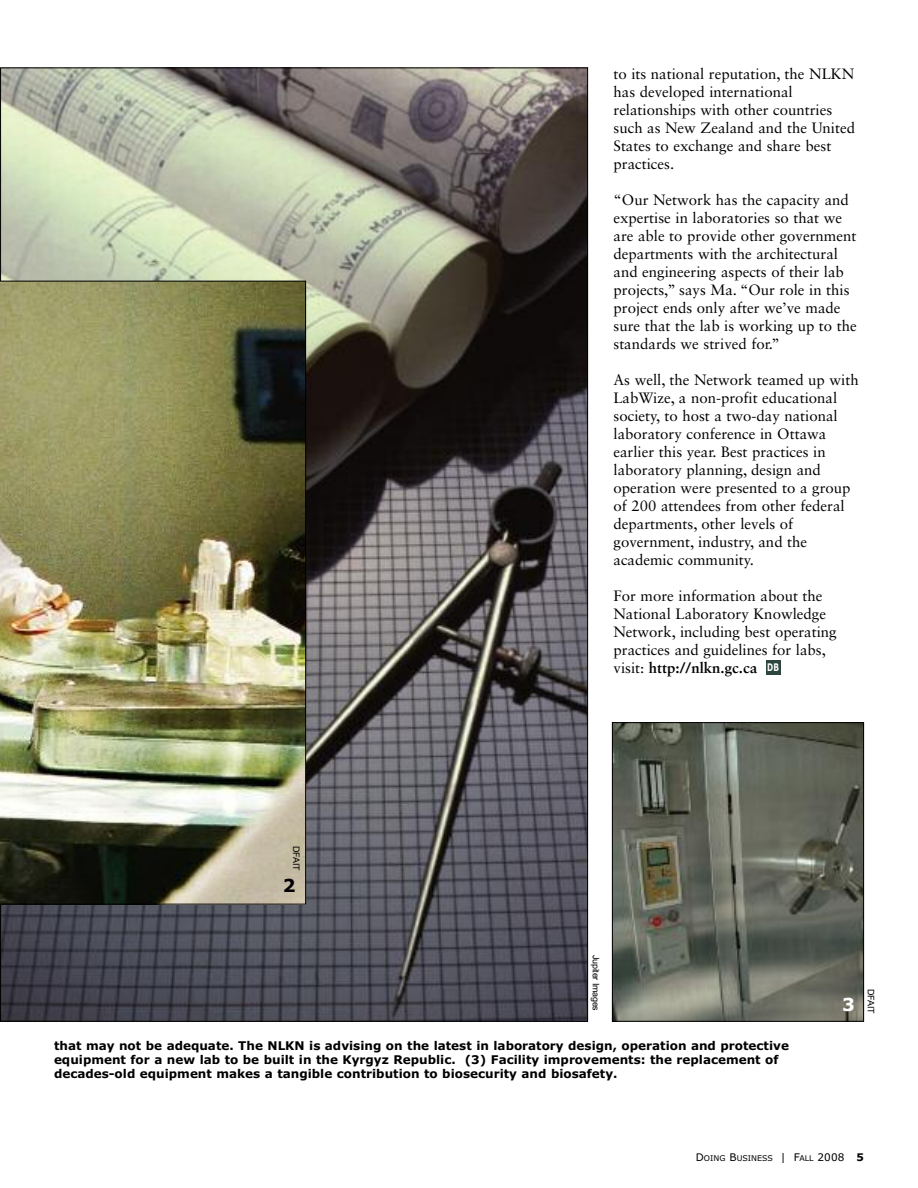
<style>
.page{position:relative;width:918px;height:1188px;background:#fff}
.page>*{position:absolute;margin:0;border:0;box-sizing:border-box;transform-origin:0 0}
.t1{font:700 18px "Verdana";color:#000}
.t2{font:700 18px "Verdana";color:#fff}
.t3{font:15px/18px "Sabon LT Std";color:#000}
.t4{font:700 12px/14.4px "Verdana";color:#000}
.t5{font:9px "Arial";letter-spacing:-.03em;color:#000}
.t6{font:7.8px "Verdana";color:#000}
.s1{font-weight:700}
.s2{font-size:10.5px}
.s3{font-weight:700;font-size:10.5px}
</style>
<div class="page">
<img style="left:2px;top:70px;width:584px;height:950px">
<div style="left:766px;top:660px;width:15px;height:15px;background:#2d463f"></div>
<img style="left:614px;top:724px;width:248px;height:296px">
<div style="left:612px;top:722px;width:252px;height:300px;border:1px solid #000"></div>
<img style="left:0;top:281px;width:306px;height:623px">
<p class="t5" style="left:302px;top:846px;width:26px;rotate:90deg">DFAIT</p>
<p class="t1" style="left:283px;top:875px;width:14px">2</p>
<p class="t3" style="left:614px;top:66px;width:243px">to its national reputation, the NLKN has developed international relationships with other countries such as New Zealand and the United<br>States to exchange and share best practices.</p>
<p class="t3" style="left:613px;top:192px;width:245px">“Our Network has the capacity and expertise in laboratories so that we are able to provide other government departments with the architectural and engineering aspects of their lab projects,” says Ma. “Our role in this project ends only after we’ve made sure that the lab is working up to the standards we strived for.”</p>
<p class="t3" style="left:614px;top:372px;width:247px">As well, the Network teamed up with<br>LabWize, a non-profit educational society, to host a two-day national laboratory conference in Ottawa earlier this year. Best practices in laboratory planning, design and operation were presented to a group of 200 attendees from other federal departments, other levels of government, industry, and the academic community.</p>
<p class="t3" style="left:614px;top:588px;width:225px">For more information about the<br>National Laboratory Knowledge<br>Network, including best operating practices and guidelines for labs, visit: <span class="s1">http://nlkn.gc.ca</span> <sup>DB</sup></p>
<p class="t5" style="left:601px;top:955px;width:58px;rotate:90deg">Jupiter Images</p>
<p class="t2" style="left:842px;top:994px;width:14px">3</p>
<p class="t5" style="left:876px;top:989px;width:26px;rotate:90deg">DFAIT</p>
<p class="t4" style="left:54px;top:1038px;width:736px">that may not be adequate. The NLKN is advising on the latest in laboratory design, operation and protective equipment for a new lab to be built in the Kyrgyz Republic. (3) Facility improvements: the replacement of decades-old equipment makes a tangible contribution to biosecurity and biosafety.</p>
<p class="t6" style="left:696px;top:1154px;width:170px"><span class="s2">D</span>OING <span class="s2">B</span>USINESS <span class="s2">| F</span>ALL <span class="s2">2008</span> <span class="s3">5</span></p>
</div>
